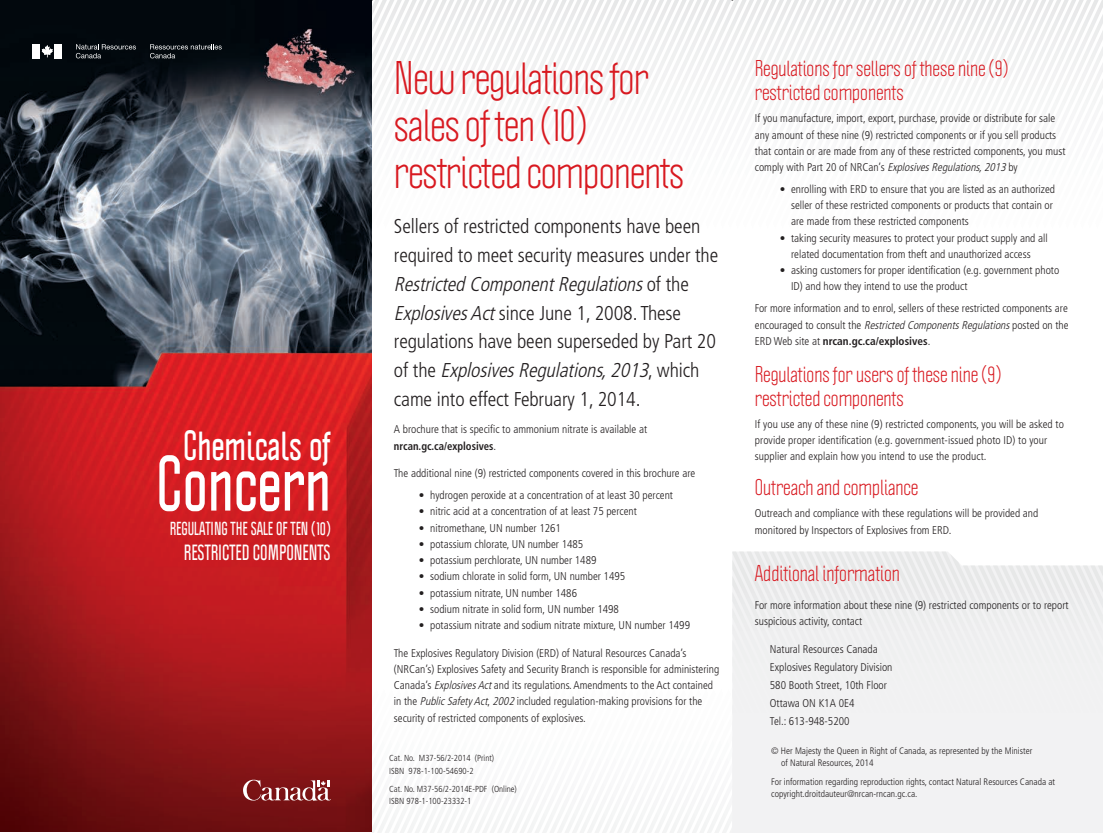
<style>
.page{position:relative;width:1103px;height:833px;background:#fff}
.page>*{position:absolute;margin:0;border:0;box-sizing:border-box;transform-origin:0 0}
.t1{font:700 68.75px "Politica";color:#fff;scale:.85 1}
.t2{font:41.25px/47px "Politica";letter-spacing:-.02em;color:#d81920}
.t3{font:700 37.12px "Politica";color:#fff;scale:.85 1}
.t4{font:300 condensed 20px/28.8px "Frutiger";letter-spacing:-.005em;color:#231f20}
.t5{font:20px/24px "Politica";color:#d81920}
.t6{font:700 19.25px "Politica";color:#fff;scale:.85 1}
.t7{font:700 16.5px "Politica";color:#fff;scale:.85 1}
.t8{font:300 condensed 11.25px/16.2px "Frutiger";color:#231f20}
.t9{font:300 condensed 9.38px/12.5px "Frutiger";color:#231f20}
.t10{font:300 condensed 8.75px/12.5px "Frutiger";color:#231f20}
.s1{font-style:italic}
.s2{font-weight:700}
</style>
<div class="page">
<svg style="left:499px;top:0;width:119px;height:105px"></svg>
<svg style="left:618px;top:0;width:8px;height:104px"></svg>
<svg style="left:626px;top:0;width:7px;height:104px"></svg>
<svg style="left:633px;top:0;width:8px;height:104px"></svg>
<svg style="left:641px;top:0;width:7px;height:104px"></svg>
<svg style="left:648px;top:0;width:8px;height:104px"></svg>
<svg style="left:656px;top:0;width:7px;height:104px"></svg>
<svg style="left:663px;top:0;width:8px;height:104px"></svg>
<svg style="left:671px;top:0;width:7px;height:104px"></svg>
<svg style="left:678px;top:0;width:8px;height:104px"></svg>
<svg style="left:686px;top:0;width:7px;height:104px"></svg>
<svg style="left:693px;top:0;width:8px;height:104px"></svg>
<svg style="left:701px;top:0;width:7px;height:104px"></svg>
<svg style="left:708px;top:0;width:8px;height:104px"></svg>
<svg style="left:716px;top:0;width:7px;height:104px"></svg>
<svg style="left:723px;top:0;width:8px;height:104px"></svg>
<svg style="left:731px;top:0;width:7px;height:104px"></svg>
<svg style="left:738px;top:0;width:8px;height:104px"></svg>
<svg style="left:746px;top:0;width:7px;height:104px"></svg>
<svg style="left:753px;top:0;width:8px;height:104px"></svg>
<svg style="left:761px;top:0;width:7px;height:104px"></svg>
<svg style="left:768px;top:0;width:8px;height:104px"></svg>
<svg style="left:776px;top:0;width:7px;height:104px"></svg>
<svg style="left:783px;top:0;width:8px;height:104px"></svg>
<svg style="left:791px;top:0;width:7px;height:104px"></svg>
<svg style="left:798px;top:0;width:8px;height:104px"></svg>
<svg style="left:806px;top:0;width:7px;height:104px"></svg>
<svg style="left:813px;top:0;width:8px;height:104px"></svg>
<svg style="left:821px;top:0;width:7px;height:104px"></svg>
<svg style="left:828px;top:0;width:7px;height:104px"></svg>
<svg style="left:835px;top:0;width:8px;height:104px"></svg>
<svg style="left:843px;top:0;width:7px;height:104px"></svg>
<svg style="left:850px;top:0;width:8px;height:104px"></svg>
<svg style="left:858px;top:0;width:7px;height:104px"></svg>
<svg style="left:865px;top:0;width:8px;height:104px"></svg>
<svg style="left:873px;top:0;width:7px;height:104px"></svg>
<svg style="left:880px;top:0;width:8px;height:104px"></svg>
<svg style="left:888px;top:0;width:7px;height:104px"></svg>
<svg style="left:895px;top:0;width:8px;height:104px"></svg>
<svg style="left:903px;top:0;width:7px;height:104px"></svg>
<svg style="left:910px;top:0;width:8px;height:104px"></svg>
<svg style="left:918px;top:0;width:7px;height:104px"></svg>
<svg style="left:925px;top:0;width:8px;height:104px"></svg>
<svg style="left:933px;top:0;width:7px;height:104px"></svg>
<svg style="left:940px;top:0;width:162px;height:105px"></svg>
<svg style="left:978px;top:78px;width:124px;height:27px"></svg>
<svg style="left:732px;top:551px;width:127px;height:8px"></svg>
<div style="left:1002px;top:565px;width:100px;height:267px;background:#f2f2f3"></div>
<svg style="left:994px;top:565px;width:8px;height:267px"></svg>
<svg style="left:859px;top:551px;width:135px;height:281px"></svg>
<svg style="left:371px;top:559px;width:581px;height:274px"></svg>
<svg style="left:371px;top:0;width:128px;height:274px"></svg>
<img style="left:0;top:0;width:371px;height:831px">
<div style="left:33px;top:44px;width:7px;height:14px;background:#fff"></div>
<svg style="left:42px;top:45px;width:11px;height:12px"></svg>
<div style="left:54px;top:44px;width:8px;height:14px;background:#fff"></div>
<svg style="left:150px;top:44px;width:72px;height:14px"></svg>
<svg style="left:76px;top:44px;width:60px;height:14px"></svg>
<svg style="left:243px;top:775px;width:88px;height:29px;background:#974143"></svg>
<h1 class="t3" style="left:183px;top:420px;width:175px">Chemicals of</h1>
<h1 class="t1" style="left:156px;top:438px;width:207px">Concern</h1>
<h1 class="t7" style="left:170px;top:518px;width:191px">REGULATING THE SALE OF TEN (10)</h1>
<h1 class="t6" style="left:184px;top:539px;width:174px">RESTRICTED COMPONENTS</h1>
<h2 class="t2" style="left:394px;top:54px;width:292px">New regulations for sales of ten (10) restricted components</h2>
<p class="t4" style="left:394px;top:212px;width:326px">Sellers of restricted components have been required to meet security measures under the <span class="s1">RestrictedComponentRegulations</span>o f t h e <span class="s1">ExplosivesAct</span>since June 1, 2008. These regulations have been superseded by Part 20 o f t h e <span class="s1">ExplosivesRegulations,2013</span>, w h i c h came into effect February 1, 2014.</p>
<p class="t8" style="left:394px;top:421px;width:255px">A brochure that is specific to ammonium nitrate is available at <span class="s2">nrcan.gc.ca/explosives</span>.</p>
<p class="t8" style="left:394px;top:465px;width:303px">The additional nine (9) restricted components covered in this brochure are</p>
<p class="t8" style="left:419px;top:487px;width:256px">• hydrogen peroxide at a concentration of at least 30 percent</p>
<p class="t8" style="left:419px;top:503px;width:219px">• nitric acid at a concentration of at least 75 percent</p>
<p class="t8" style="left:419px;top:519px;width:144px">• nitromethane, UN number 1261</p>
<p class="t8" style="left:419px;top:536px;width:166px">• potassium chlorate, UN number 1485</p>
<p class="t8" style="left:419px;top:552px;width:179px">• potassium perchlorate, UN number 1489</p>
<p class="t8" style="left:419px;top:568px;width:208px">• sodium chlorate in solid form, UN number 1495</p>
<p class="t8" style="left:419px;top:584px;width:160px">• potassium nitrate, UN number 1486</p>
<p class="t8" style="left:419px;top:601px;width:201px">• sodium nitrate in solid form, UN number 1498</p>
<p class="t8" style="left:419px;top:617px;width:273px">• potassium nitrate and sodium nitrate mixture, UN number 1499</p>
<p class="t8" style="left:394px;top:644px;width:327px">The Explosives Regulatory Division (ERD) of Natural Resources Canada’s (NRCan’s) Explosives Safety and Security Branch is responsible for administering Canada’s <span class="s1">ExplosivesAct</span>and its regulations. Amendments to the Act contained in the <span class="s1">PublicSafetyAct</span>, <span class="s1">2002</span> included regulation-making provisions for the security of restricted components of explosives.</p>
<p class="t10" style="left:389px;top:751px;width:107px">Cat. No. M37-56/2-2014 (Print)<br>ISBN 978-1-100-54690-2</p>
<p class="t10" style="left:389px;top:782px;width:129px">Cat. No. M37-56/2-2014E-PDF (Online)<br>ISBN 978-1-100-23332-1</p>
<h3 class="t5" style="left:755px;top:57px;width:255px">Regulations for sellers of these nine (9) restricted components</h3>
<p class="t8" style="left:755px;top:110px;width:312px">If you manufacture, import, export, purchase, provide or distribute for sale any amount of these nine (9) restricted components or if you sell products that contain or are made from any of these restricted components, you must c o m p l y w i t h Pa rt 2 0 of N R C a n ’s <span class="s1">ExplosivesRegulations,2013</span> by</p>
<p class="t8" style="left:791px;top:181px;width:265px;text-indent:-11px">• enrolling with ERD to ensure that you are listed as an authorized seller of these restricted components or products that contain or are made from these restricted components</p>
<p class="t8" style="left:780px;top:230px;width:269px;text-align:center">• taking security measures to protect your product supply and all related documentation from theft and unauthorized access</p>
<p class="t8" style="left:791px;top:262px;width:269px;text-indent:-11px">• asking customers for proper identification (e.g. government photo<br>ID) and how they intend to use the product</p>
<p class="t8" style="left:755px;top:300px;width:315px;text-align:justify">For more information and to enrol, sellers of these restricted components are e n c o u ra g e d t o c o n s u l t t h e <span class="s1">Restricted ComponentsRegulations</span>p o s t e d o n t h e ERD Web site at <span class="s2">nrcan.gc.ca/explosives</span>.</p>
<h3 class="t5" style="left:755px;top:362px;width:248px">Regulations for users of these nine (9) restricted components</h3>
<p class="t8" style="left:755px;top:416px;width:310px">If you use any of these nine (9) restricted components, you will be asked to provide proper identification (e.g. government-issued photo ID) to your supplier and explain how you intend to use the product.</p>
<h3 class="t5" style="left:755px;top:476px;width:165px">Outreach and compliance</h3>
<p class="t8" style="left:755px;top:505px;width:285px">Outreach and compliance with these regulations will be provided and monitored by Inspectors of Explosives from ERD.</p>
<h3 class="t5" style="left:755px;top:561px;width:146px">Additional information</h3>
<p class="t8" style="left:755px;top:597px;width:315px">For more information about these nine (9) restricted components or to report suspicious activity, contact</p>
<p class="t8" style="left:770px;top:640px;width:124px;line-height:18.1px">Natural Resources Canada<br>Explosives Regulatory Division<br>580 Booth Street, 10th Floor<br>Ottawa ON K1A 0E4<br>Tel.: 613-948-5200</p>
<p class="t9" style="left:781px;top:744px;width:253px;text-indent:-10px">© Her Majesty the Queen in Right of Canada, as represented by the Minister of Natural Resources, 2014</p>
<p class="t9" style="left:771px;top:775px;width:285px">For information regarding reproduction rights, contact Natural Resources Canada at copyright.droitdauteur@nrcan-rncan.gc.ca.</p>
</div>
